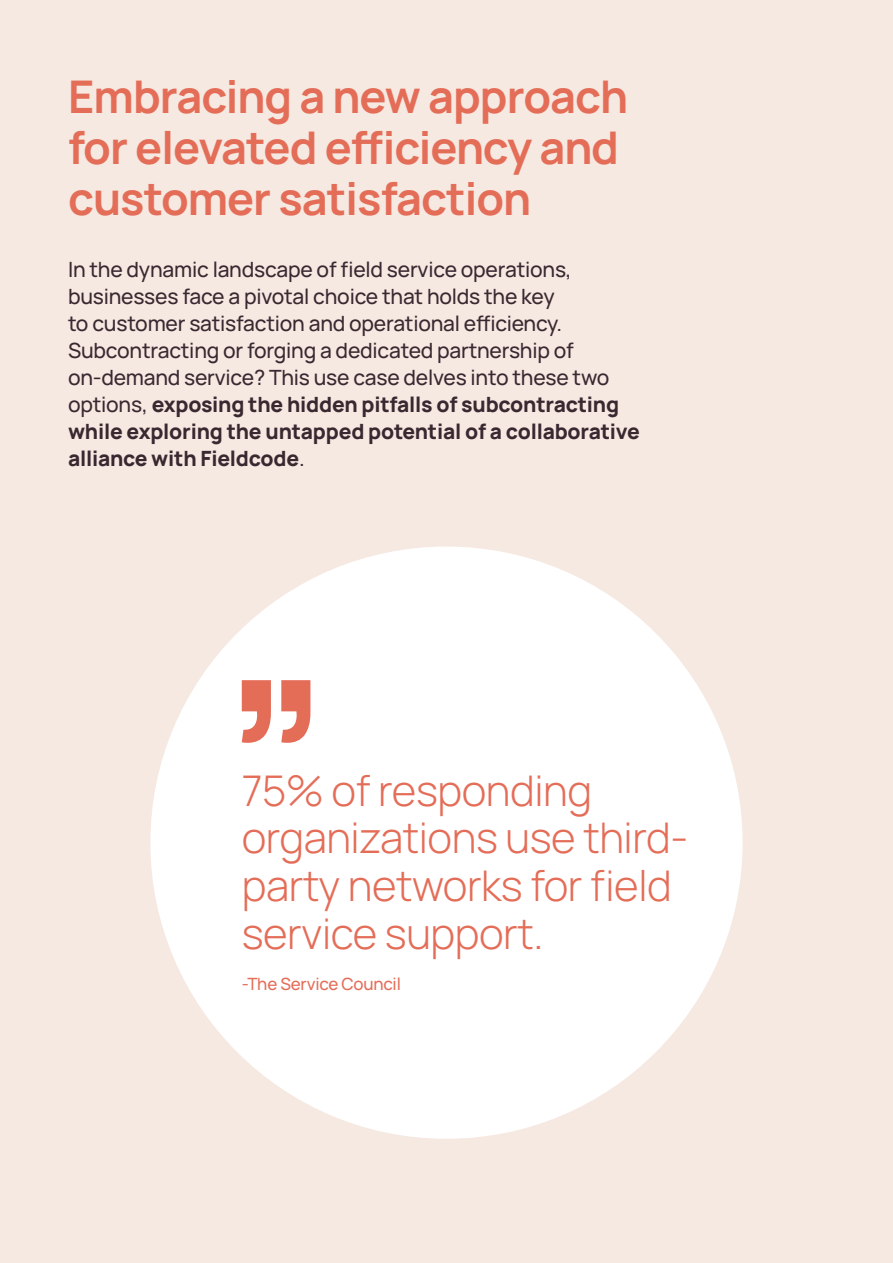
<style>
.page{position:relative;width:893px;height:1263px;background:#f6e9e2}
.page>*{position:absolute;margin:0;border:0;box-sizing:border-box;transform-origin:0 0}
.t1{font:700 45px/51px "Manrope";letter-spacing:-.02em;color:#e46d58}
.t2{font:300 42.3px/47.8px "Manrope";letter-spacing:-.01em;color:#e46d58}
.t3{font:500 21px/27px "Manrope";letter-spacing:-.01em;color:#3a2831}
.t4{font:500 16.95px "Manrope";letter-spacing:-.01em;color:#e46d58}
.s1{font-weight:800}
</style>
<div class="page">
<div style="left:150px;top:547px;width:592px;height:592px;background:#fff;border-radius:50%"></div>
<svg style="left:242px;top:680px;width:68px;height:63px"></svg>
<h1 class="t1" style="left:68px;top:68px;width:562px">Embracing a new approach for elevated efficiency and customer satisfaction</h1>
<p class="t3" style="left:68px;top:254px;width:573px">In the dynamic landscape of field service operations, businesses face a pivotal choice that holds the key<br>to customer satisfaction and operational efficiency.<br>Subcontracting or forging a dedicated partnership of on-demand service? This use case delves into these two options, <span class="s1">exposing the hidden pitfalls of subcontracting while exploring the untapped potential of a collaborative alliance with Fieldcode</span>.</p>
<h2 class="t2" style="left:242px;top:764px;width:448px">75% of responding organizations use third&shy;party networks for field service support.</h2>
<p class="t4" style="left:242px;top:971px;width:161px">-The Service Council</p>
</div>
